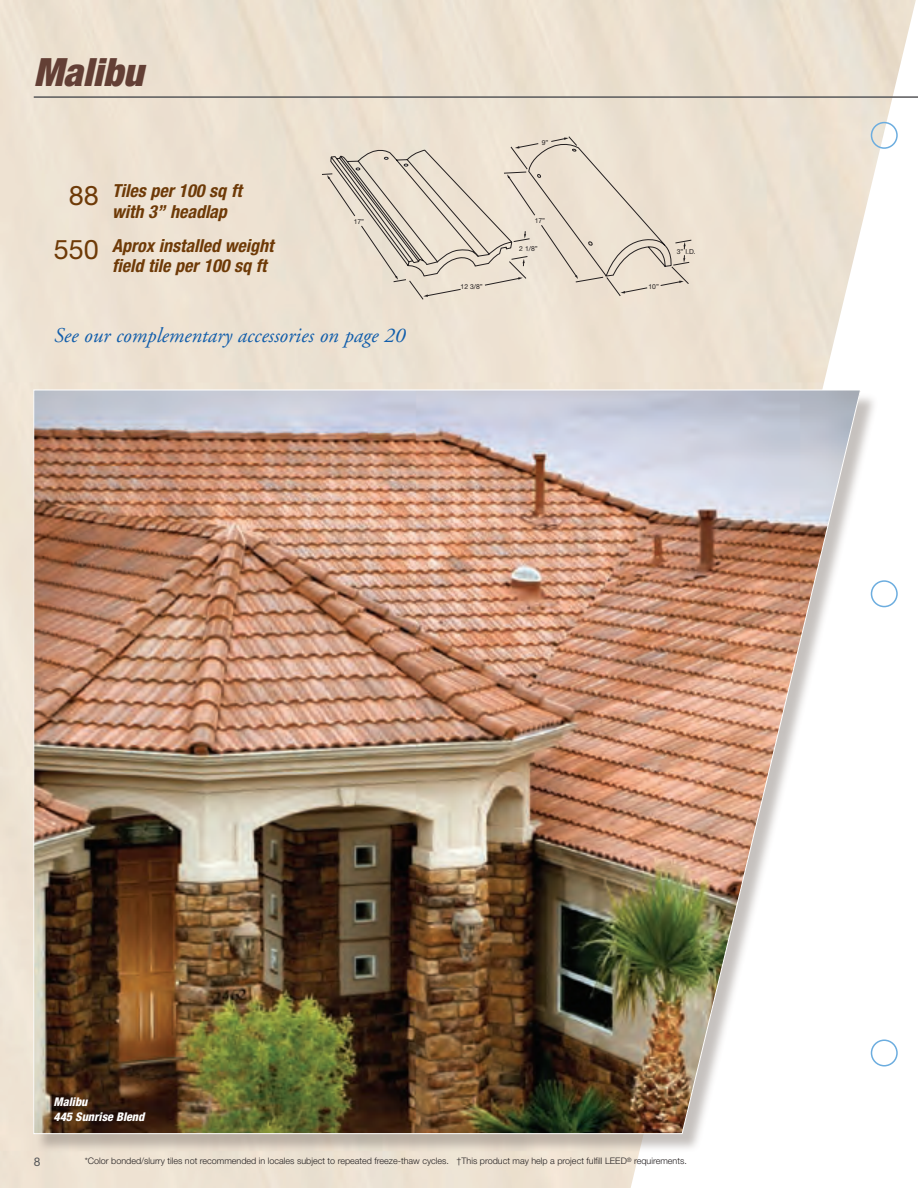
<style>
.page{position:relative;width:918px;height:1188px;background:#fff}
.page>*{position:absolute;margin:0;border:0;box-sizing:border-box;transform-origin:0 0}
.t1{font:italic 900 condensed 39px "Helvetica Neue";color:#633f35}
.t2{font:italic 21px "Adobe Garamond";color:#125eab}
.t3{font:italic 700 condensed 18px/20.2px "Helvetica Neue";color:#6e3a07}
.t4{font:italic 800 condensed 12px/15px "Helvetica Neue";color:#fff}
.t5{font:12px "Helvetica Neue";color:#57585a}
.t6{font:300 9px "Helvetica Neue";color:#231f20}
.t7{font:6.9px "Helvetica Neue";color:#231f20}
.s1{font-weight:400;font-style:normal;font-stretch:normal;font-size:27px}
</style>
<div class="page">
<div style="left:36px;top:392px;width:843px;height:761px;background:#80766f;opacity:.45"></div>
<img style="left:33px;top:389px;width:828px;height:745px">
<hr style="left:34px;top:96px;width:884px;height:2px;background:#57585a">
<svg style="left:322px;top:136px;width:70px;height:176px;background:#ded4c5"></svg>
<svg style="left:392px;top:130px;width:314px;height:182px;background:#e5dacb"></svg>
<div style="left:871px;top:122px;width:27px;height:27px;border:2px solid #6caddf;border-radius:50%"></div>
<div style="left:871px;top:580px;width:27px;height:27px;border:2px solid #6caddf;border-radius:50%"></div>
<div style="left:871px;top:1039px;width:27px;height:27px;border:2px solid #6caddf;border-radius:50%"></div>
<h1 class="t1" style="left:34px;top:48px;width:111px">Malibu</h1>
<p class="t7" style="left:542px;top:138px;width:8px">9”</p>
<h3 class="t3" style="left:112px;top:181px;width:131px;text-indent:-44px"><span class="s1">88</span> Tiles per 100 sq ft with 3” headlap</h3>
<h3 class="t3" style="left:112px;top:235px;width:163px;text-indent:-59px"><span class="s1">550</span> Aprox installed weight field tile per 100 sq ft</h3>
<p class="t7" style="left:519px;top:244px;width:20px">2 1/8”</p>
<p class="t7" style="left:354px;top:217px;width:12px">17”</p>
<p class="t7" style="left:535px;top:216px;width:12px">17”</p>
<h2 class="t2" style="left:54px;top:324px;width:353px">See our complementary accessories on page 20</h2>
<p class="t7" style="left:461px;top:283px;width:24px">12 3/8”</p>
<p class="t7" style="left:648px;top:282px;width:12px">10”</p>
<p class="t7" style="left:677px;top:248px;width:20px">3” I.D.</p>
<h3 class="t4" style="left:53px;top:1094px;width:92px">Malibu<br>445 Sunrise Blend</h3>
<h3 class="t5" style="left:34px;top:1154px;width:8px">8</h3>
<p class="t6" style="left:85px;top:1156px;width:604px">*Color bonded/slurry tiles not recommended in locales subject to repeated freeze-thaw cycles. †This product may help a project fulfill LEED<sup>®</sup> requirements.</p>
</div>
